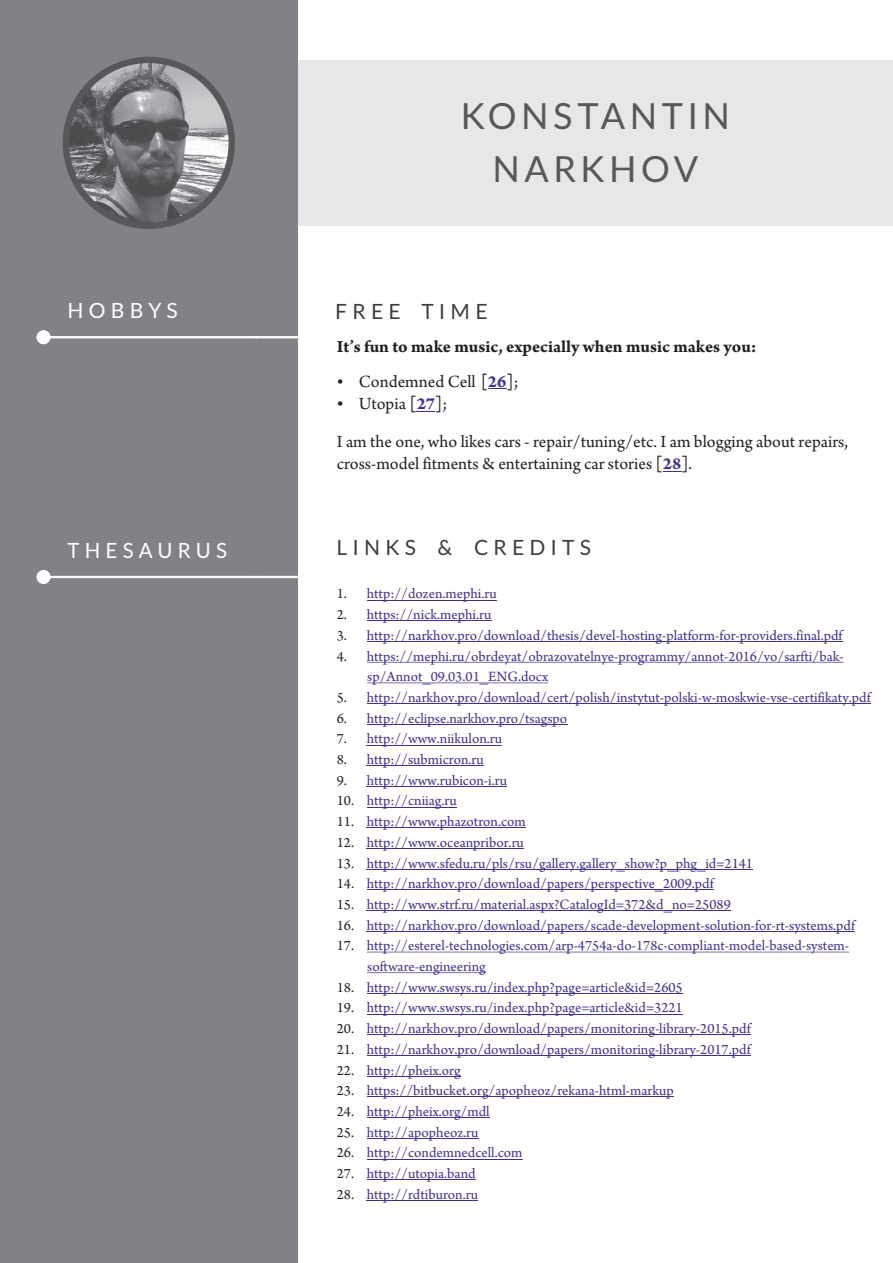
<style>
.page{position:relative;width:893px;height:1263px;background:#fff}
.page>*{position:absolute;margin:0;border:0;box-sizing:border-box;transform-origin:0 0}
.t1{font:36px/52.5px "Lato";letter-spacing:.125em;color:#57585a;text-align:center}
.t2{font:21px "Lato";letter-spacing:.255em;color:#3e3e3f}
.t3{font:21px "Lato";letter-spacing:.255em;color:#fff}
.t4{font:18px/23px "Arno Pro";color:#231f20}
.t5{font:18px "Arno Pro Bold Sm Text";color:#231f20}
.t6{font:15px/20.7px "Arno Pro";color:#432f92}
.t7{font:15px/20.7px "Arno Pro";color:#231f20}
.s1{font-family:"Arno Pro Bold Sm Text"}
.s2{font-family:"Arno Pro Bold Sm Text";color:#432f92}
</style>
<div class="page">
<div style="left:0;top:60px;width:893px;height:166px;background:#e6e7e9"></div>
<div style="left:0;top:0;width:298px;height:1263px;background:#808285"></div>
<img style="left:66px;top:60px;width:166px;height:166px;border-radius:50%">
<div style="left:63px;top:57px;width:172px;height:172px;border:6px solid #57585a;border-radius:50%"></div>
<svg style="left:36px;top:330px;width:262px;height:14px"></svg>
<svg style="left:36px;top:570px;width:262px;height:14px"></svg>
<svg style="left:488px;top:388px;width:18px;height:1px"></svg>
<svg style="left:417px;top:411px;width:18px;height:1px"></svg>
<svg style="left:663px;top:471px;width:18px;height:1px"></svg>
<hr style="left:367px;top:600px;width:130px;height:1px;background:#432f92">
<hr style="left:367px;top:620px;width:124px;height:1px;background:#432f92">
<hr style="left:367px;top:641px;width:475px;height:1px;background:#432f92">
<hr style="left:367px;top:662px;width:477px;height:1px;background:#432f92">
<hr style="left:367px;top:682px;width:181px;height:1px;background:#432f92">
<hr style="left:367px;top:703px;width:504px;height:1px;background:#432f92">
<hr style="left:367px;top:724px;width:200px;height:1px;background:#432f92">
<hr style="left:367px;top:745px;width:135px;height:1px;background:#432f92">
<hr style="left:367px;top:765px;width:117px;height:1px;background:#432f92">
<hr style="left:367px;top:786px;width:140px;height:1px;background:#432f92">
<hr style="left:367px;top:807px;width:90px;height:1px;background:#432f92">
<hr style="left:367px;top:827px;width:159px;height:1px;background:#432f92">
<hr style="left:367px;top:848px;width:157px;height:1px;background:#432f92">
<hr style="left:367px;top:869px;width:386px;height:1px;background:#432f92">
<hr style="left:367px;top:889px;width:347px;height:1px;background:#432f92">
<hr style="left:367px;top:910px;width:364px;height:1px;background:#432f92">
<hr style="left:367px;top:931px;width:488px;height:1px;background:#432f92">
<hr style="left:367px;top:952px;width:482px;height:1px;background:#432f92">
<hr style="left:367px;top:972px;width:119px;height:1px;background:#432f92">
<hr style="left:367px;top:993px;width:316px;height:1px;background:#432f92">
<hr style="left:367px;top:1014px;width:316px;height:1px;background:#432f92">
<hr style="left:367px;top:1034px;width:384px;height:1px;background:#432f92">
<hr style="left:367px;top:1055px;width:384px;height:1px;background:#432f92">
<hr style="left:367px;top:1076px;width:94px;height:1px;background:#432f92">
<hr style="left:367px;top:1096px;width:307px;height:1px;background:#432f92">
<hr style="left:367px;top:1117px;width:123px;height:1px;background:#432f92">
<hr style="left:367px;top:1138px;width:111px;height:1px;background:#432f92">
<hr style="left:367px;top:1159px;width:155px;height:1px;background:#432f92">
<hr style="left:367px;top:1179px;width:109px;height:1px;background:#432f92">
<hr style="left:367px;top:1200px;width:111px;height:1px;background:#432f92">
<h1 class="t1" style="left:461px;top:92px;width:271px">KONSTANTIN<br>NARKHOV</h1>
<h2 class="t3" style="left:67px;top:301px;width:112px">HOBBYS</h2>
<h2 class="t2" style="left:335px;top:302px;width:154px">FREE TIME</h2>
<p class="t5" style="left:337px;top:340px;width:421px">It’s fun to make music, expecially when music makes you:</p>
<p class="t4" style="left:359px;top:372px;width:161px">Condemned Cell <span class="s1">[</span><span class="s2">26</span> ;<br>Utopia <span class="s1">[</span><span class="s2">27</span> ;</p>
<p class="t4" style="left:337px;top:432px;width:513px">I am the one, who likes cars - repair/tuning/etc. I am blogging about repairs, cross-model fitments &amp; entertaining car stories <span class="s1">[</span><span class="s2">28</span> .</p>
<p class="t5" style="left:506px;top:374px;width:9px">]</p>
<p class="t5" style="left:435px;top:397px;width:9px">]</p>
<p class="t5" style="left:681px;top:457px;width:9px">]</p>
<h2 class="t3" style="left:67px;top:541px;width:161px">THESAURUS</h2>
<h2 class="t2" style="left:337px;top:538px;width:256px">LINKS &amp; CREDITS</h2>
<p class="t7" style="left:337px;top:585px;width:12px">1.<br>2.</p>
<p class="t7" style="left:337px;top:647px;width:12px">4.</p>
<p class="t7" style="left:337px;top:627px;width:12px">3.</p>
<p class="t7" style="left:337px;top:689px;width:12px">5.</p>
<p class="t7" style="left:337px;top:710px;width:19px">6.<br>7.<br>8.<br>9.<br>10.<br>11.<br>12.<br>13.<br>14.<br>15.<br>16.<br>17.</p>
<p class="t7" style="left:337px;top:979px;width:19px;text-align:justify">18.<br>19.<br>20.<br>21.<br>22.<br>23.<br>24.<br>25.<br>26.<br>27.<br>28.</p>
<p class="t6" style="left:367px;top:585px;width:505px">http://dozen.mephi.ru<br>https://nick.mephi.ru http://narkhov.pro/download/thesis/devel-hosting-platform-for-providers.final.pdf https://mephi.ru/obrdeyat/obrazovatelnye-programmy/annot-2016/vo/sarfti/bak&shy;sp/Annot_09.03.01_ENG.docx http://narkhov.pro/download/cert/polish/instytut-polski-w-moskwie-vse-certifikaty.pdf http://eclipse.narkhov.pro/tsagspo<br>http://www.niikulon.ru<br>http://submicron.ru<br>http://www.rubicon-i.ru<br>http://cniiag.ru<br>http://www.phazotron.com<br>http://www.oceanpribor.ru http://www.sfedu.ru/pls/rsu/gallery.gallery_show?p_phg_id=2141 http://narkhov.pro/download/papers/perspective_2009.pdf http://www.strf.ru/material.aspx?CatalogId=372&amp;d_no=25089 http://narkhov.pro/download/papers/scade-development-solution-for-rt-systems.pdf http://esterel-technologies.com/arp-4754a-do-178c-compliant-model-based-system&shy;software-engineering<br>http://www.swsys.ru/index.php?page=article&amp;id=2605 http://www.swsys.ru/index.php?page=article&amp;id=3221 http://narkhov.pro/download/papers/monitoring-library-2015.pdf http://narkhov.pro/download/papers/monitoring-library-2017.pdf<br>http://pheix.org<br>https://bitbucket.org/apopheoz/rekana-html-markup<br>http://pheix.org/mdl<br>http://apopheoz.ru<br>http://condemnedcell.com<br>http://utopia.band<br>http://rdtiburon.ru</p>
</div>
